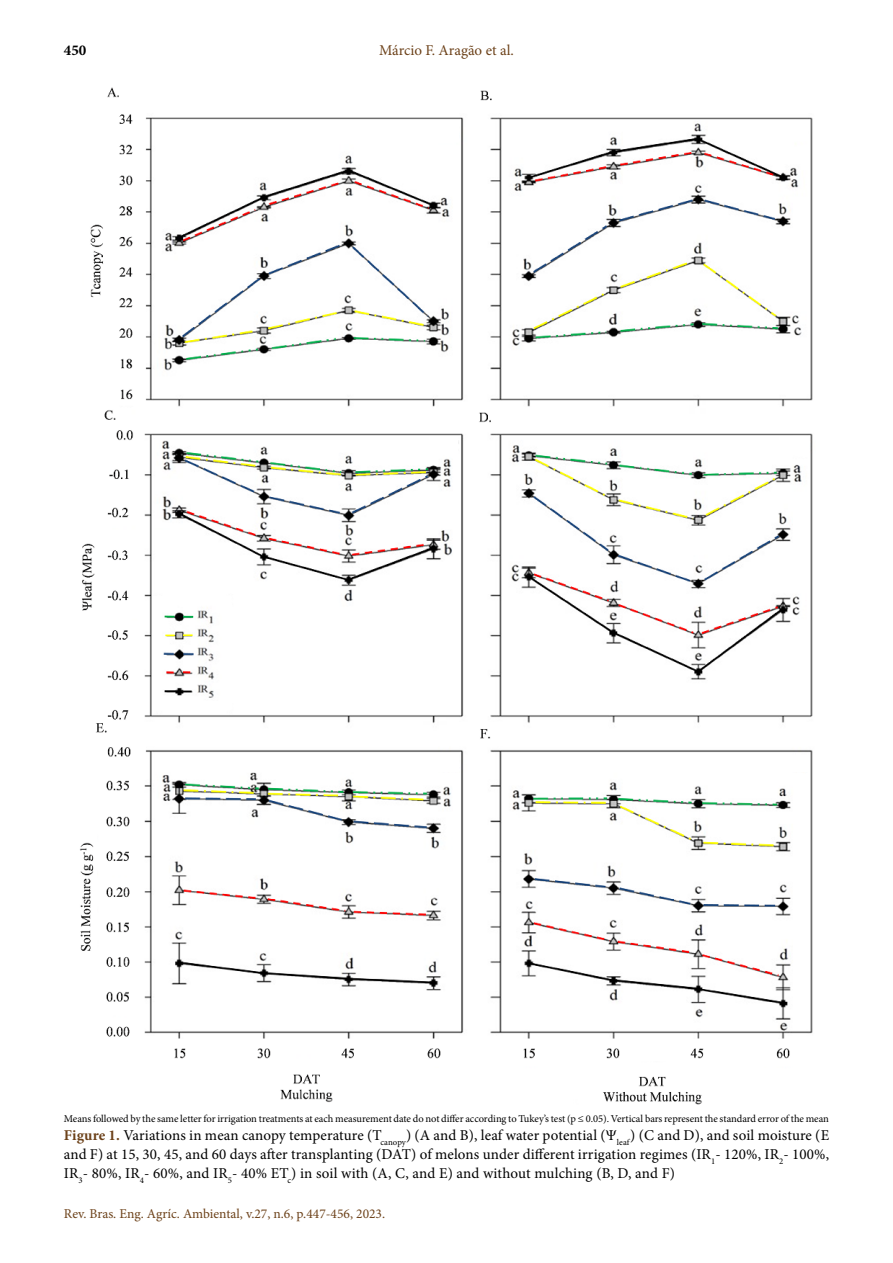
<style>
.page{position:relative;width:893px;height:1263px;background:#fff}
.page>*{position:absolute;margin:0;border:0;box-sizing:border-box;transform-origin:0 0}
.t1{font:15px/18.8px "Minion Pro";letter-spacing:.01em;color:#000;text-align:justify}
.t2{font:15px "Minion Pro";color:#6c4119}
.t3{font:700 15px "Minion Pro";color:#000}
.t4{font:13.5px "Minion Pro";color:#6c4119}
.t5{font:10.5px "Minion Pro";letter-spacing:-.005em;color:#000}
.s1{font-weight:700;color:#6c4119}
</style>
<div class="page">
<img style="left:80px;top:87px;width:733px;height:1017px">
<p class="t3" style="left:64px;top:40px;width:24px">450</p>
<p class="t2" style="left:379px;top:40px;width:136px">Márcio F. Aragão et al.</p>
<p class="t5" style="left:64px;top:1111px;width:767px">Means followed by the same letter for irrigation treatments at each measurement date do not differ according to Tukey’s test (p ≤ 0.05). Vertical bars represent the standard error of the mean</p>
<p class="t1" style="left:64px;top:1126px;width:767px"><span class="s1">Figure 1.</span> Variations in mean canopy temperature (T<sub>canopy</sub>) (A and B), leaf water potential (Ψ<sub>leaf</sub>) (C and D), and soil moisture (E and F) at 15, 30, 45, and 60 days after transplanting (DAT) of melons under different irrigation regimes (IR<sub>1</sub>- 120%, IR<sub>2</sub>- 100%, IR<sub>3</sub>- 80%, IR<sub>4</sub>- 60%, and IR<sub>5</sub>- 40% ET<sub>c</sub>) in soil with (A, C, and E) and without mulching (B, D, and F)</p>
<p class="t4" style="left:64px;top:1204px;width:323px">Rev. Bras. Eng. Agríc. Ambiental, v.27, n.6, p.447-456, 2023.</p>
</div>
